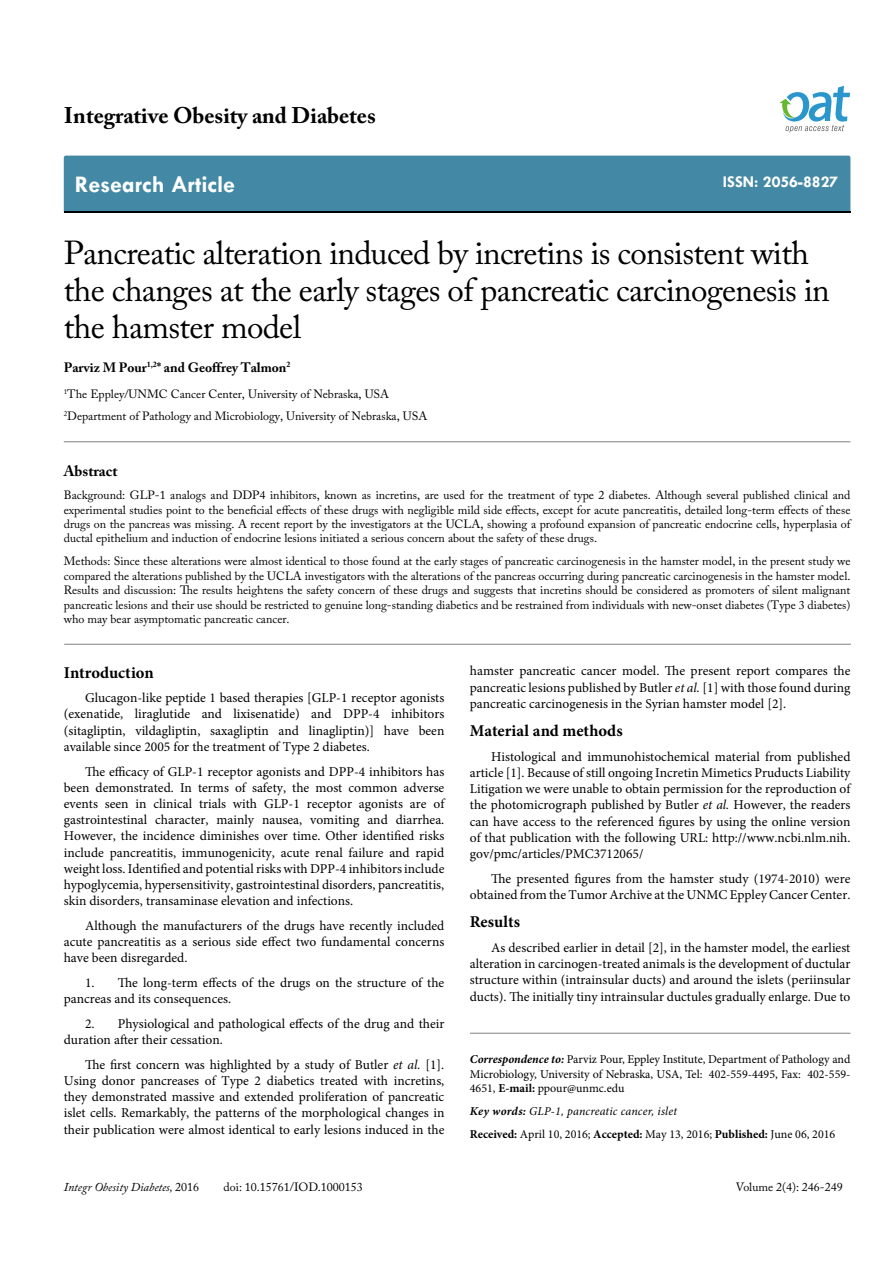
<style>
.page{position:relative;width:893px;height:1263px;background:#fff}
.page>*{position:absolute;margin:0;border:0;box-sizing:border-box;transform-origin:0 0}
.t1{font:33px/37.5px "Adobe Caslon Pro";letter-spacing:-.02em;color:#000}
.t2{font:700 24px "Tw Cen";color:#fff}
.t3{font:700 22.5px "Adobe Caslon Pro";color:#000}
.t4{font:700 16.5px "Minion Pro";color:#000}
.t5{font:700 16.5px "Tw Cen";color:#fff}
.t6{font:700 15px "Adobe Caslon Pro";color:#000}
.t7{font:13.5px/16.2px "Minion Pro";color:#000;text-align:justify}
.t8{font:700 13.5px "Adobe Caslon Pro";color:#000}
.t9{font:12px/14.4px "Adobe Caslon Pro";color:#000;text-align:justify}
.t10{font:12px/14.4px "Minion Pro";color:#000;text-align:justify}
.t11{font:italic 12px "Adobe Caslon Pro";color:#000}
.s1{font-style:italic}
.s2{font-weight:700;font-style:italic}
.s3{font-weight:700}
.s4{font-style:normal}
</style>
<div class="page">
<div style="left:64px;top:156px;width:786px;height:56px;background:#4389a5"></div>
<svg style="left:779px;top:86px;width:71px;height:47px"></svg>
<hr style="left:64px;top:441px;width:786px;height:1px;background:#808285">
<hr style="left:64px;top:644px;width:787px;height:1px;background:#808285">
<hr style="left:470px;top:1033px;width:380px;height:1px;background:#808285">
<h3 class="t3" style="left:64px;top:102px;width:313px">Integrative Obesity and Diabetes</h3>
<h2 class="t2" style="left:75px;top:170px;width:162px">Research Article</h2>
<p class="t5" style="left:723px;top:172px;width:117px">ISSN: 2056-8827</p>
<h1 class="t1" style="left:64px;top:233px;width:767px">Pancreatic alteration induced by incretins is consistent with the changes at the early stages of pancreatic carcinogenesis in the hamster model</h1>
<p class="t8" style="left:64px;top:359px;width:228px">Parviz M Pour<sup>1,2</sup>* and Geoffrey Talmon<sup>2</sup></p>
<p class="t9" style="left:64px;top:383px;width:365px;line-height:22.2px"><sup>1</sup>The Eppley/UNMC Cancer Center, University of Nebraska, USA<br><sup>2</sup>Department of Pathology and Microbiology, University of Nebraska, USA</p>
<p class="t6" style="left:64px;top:462px;width:55px">Abstract</p>
<p class="t9" style="left:64px;top:488px;width:788px">Background: GLP-1 analogs and DDP4 inhibitors, known as incretins, are used for the treatment of type 2 diabetes. Although several published clinical and experimental studies point to the beneficial effects of these drugs with negligible mild side effects, except for acute pancreatitis, detailed long-term effects of these drugs on the pancreas was missing. A recent report by the investigators at the UCLA, showing a profound expansion of pancreatic endocrine cells, hyperplasia of ductal epithelium and induction of endocrine lesions initiated a serious concern about the safety of these drugs.</p>
<p class="t9" style="left:64px;top:554px;width:788px">Methods: Since these alterations were almost identical to those found at the early stages of pancreatic carcinogenesis in the hamster model, in the present study we compared the alterations published by the UCLA investigators with the alterations of the pancreas occurring during pancreatic carcinogenesis in the hamster model.<br>Results and discussion: The results heightens the safety concern of these drugs and suggests that incretins should be considered as promoters of silent malignant pancreatic lesions and their use should be restricted to genuine long-standing diabetics and be restrained from individuals with new-onset diabetes (Type 3 diabetes) who may bear asymptomatic pancreatic cancer.</p>
<p class="t4" style="left:64px;top:661px;width:91px">Introduction</p>
<p class="t7" style="left:64px;top:690px;width:382px;text-indent:21px">Glucagon-like peptide 1 based therapies [GLP-1 receptor agonists (exenatide, liraglutide and lixisenatide) and DPP-4 inhibitors (sitagliptin, vildagliptin, saxagliptin and linagliptin)] have been available since 2005 for the treatment of Type 2 diabetes.</p>
<p class="t7" style="left:64px;top:763px;width:382px;text-indent:21px">The efficacy of GLP-1 receptor agonists and DPP-4 inhibitors has been demonstrated. In terms of safety, the most common adverse events seen in clinical trials with GLP-1 receptor agonists are of gastrointestinal character, mainly nausea, vomiting and diarrhea.<br>However, the incidence diminishes over time. Other identified risks include pancreatitis, immunogenicity, acute renal failure and rapid weight loss. Identified and potential risks with DPP-4 inhibitors include hypoglycemia, hypersensitivity, gastrointestinal disorders, pancreatitis, skin disorders, transaminase elevation and infections.</p>
<p class="t7" style="left:64px;top:917px;width:382px;text-indent:21px">Although the manufacturers of the drugs have recently included acute pancreatitis as a serious side effect two fundamental concerns have been disregarded.</p>
<p class="t7" style="left:64px;top:975px;width:382px;text-indent:21px">1. The long-term effects of the drugs on the structure of the pancreas and its consequences.</p>
<p class="t7" style="left:64px;top:1015px;width:382px;text-indent:21px">2. Physiological and pathological effects of the drug and their duration after their cessation.</p>
<p class="t7" style="left:64px;top:1056px;width:382px;text-indent:21px">The first concern was highlighted by a study of Butler <span class="s1">et al.</span> [1].<br>Using donor pancreases of Type 2 diabetics treated with incretins, they demonstrated massive and extended proliferation of pancreatic islet cells. Remarkably, the patterns of the morphological changes in their publication were almost identical to early lesions induced in the</p>
<p class="t7" style="left:470px;top:663px;width:382px">hamster pancreatic cancer model. The present report compares the pancreatic lesions published by Butler <span class="s1">et al.</span> [1] with those found during pancreatic carcinogenesis in the Syrian hamster model [2].</p>
<p class="t4" style="left:470px;top:719px;width:154px">Material and methods</p>
<p class="t7" style="left:470px;top:748px;width:382px;text-indent:21px">Histological and immunohistochemical material from published article [1]. Because of still ongoing Incretin Mimetics Pruducts Liability Litigation we were unable to obtain permission for the reproduction of the photomicrograph published by Butler <span class="s1">et al.</span> However, the readers can have access to the referenced figures by using the online version of that publication with the following URL: http://www.ncbi.nlm.nih. gov/pmc/articles/PMC3712065/</p>
<p class="t7" style="left:470px;top:870px;width:382px;text-align:right">The presented figures from the hamster study (1974-2010) were obtained from the Tumor Archive at the UNMC Eppley Cancer Center.</p>
<p class="t4" style="left:470px;top:910px;width:52px">Results</p>
<p class="t7" style="left:470px;top:939px;width:382px;text-indent:21px">As described earlier in detail [2], in the hamster model, the earliest alteration in carcinogen-treated animals is the development of ductular structure within (intrainsular ducts) and around the islets (periinsular ducts). The initially tiny intrainsular ductules gradually enlarge. Due to</p>
<p class="t10" style="left:470px;top:1052px;width:382px"><span class="s2">Correspondence to:</span> Parviz Pour, Eppley Institute, Department of Pathology and Microbiology, University of Nebraska, USA, Tel: 402-559-4495, Fax: 402-559- 4651, <span class="s3">E-mail:</span> ppour@unmc.edu</p>
<p class="t10" style="left:470px;top:1100px;width:367px;line-height:23px"><span class="s2">Key words:</span> <span class="s1">GLP-1, pancreatic cancer, islet<br></span><span class="s3">Received:</span> April 10, 2016; <span class="s3">Accepted:</span> May 13, 2016; <span class="s3">Published:</span> June 06, 2016</p>
<p class="t11" style="left:64px;top:1180px;width:137px">Integr Obesity Diabetes, <span class="s4">2016</span></p>
<p class="t9" style="left:224px;top:1180px;width:141px">doi: 10.15761/IOD.1000153</p>
<p class="t9" style="left:736px;top:1180px;width:108px">Volume 2(4): 246-249</p>
</div>
